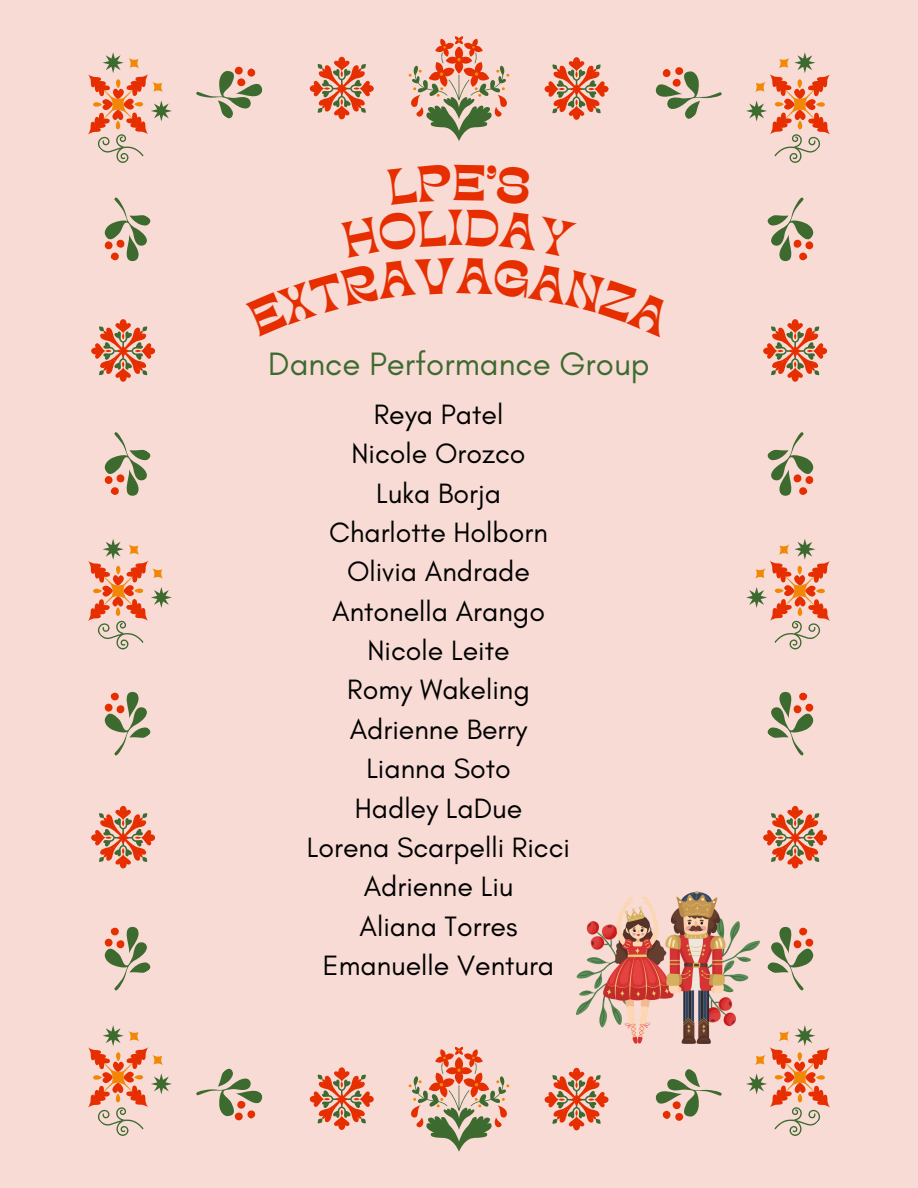
<style>
.page{position:relative;width:918px;height:1188px;background:#f7dbd4}
.page>*{position:absolute;margin:0;border:0;box-sizing:border-box;transform-origin:0 0}
.t1{font:35.25px "TANKINDRED Display";color:#e62e00}
.t2{font:33px "Glacial Indifference";color:#3c6a2f}
.t3{font:28.5px "Glacial Indifference";color:#000}
</style>
<div class="page">
<svg style="left:88px;top:52px;width:84px;height:111px"></svg>
<svg style="left:88px;top:539px;width:84px;height:111px"></svg>
<svg style="left:91px;top:319px;width:64px;height:63px"></svg>
<svg style="left:91px;top:806px;width:64px;height:63px"></svg>
<svg style="left:104px;top:197px;width:47px;height:65px"></svg>
<svg style="left:104px;top:432px;width:47px;height:64px"></svg>
<svg style="left:104px;top:926px;width:47px;height:65px"></svg>
<svg style="left:104px;top:691px;width:47px;height:65px"></svg>
<svg style="left:746px;top:52px;width:84px;height:111px"></svg>
<svg style="left:88px;top:1025px;width:84px;height:111px"></svg>
<svg style="left:746px;top:1025px;width:84px;height:111px"></svg>
<svg style="left:746px;top:539px;width:84px;height:111px"></svg>
<svg style="left:763px;top:319px;width:64px;height:63px"></svg>
<svg style="left:763px;top:806px;width:64px;height:63px"></svg>
<svg style="left:767px;top:197px;width:47px;height:65px"></svg>
<svg style="left:767px;top:432px;width:47px;height:64px"></svg>
<svg style="left:767px;top:926px;width:47px;height:65px"></svg>
<svg style="left:767px;top:691px;width:47px;height:65px"></svg>
<svg style="left:409px;top:36px;width:100px;height:105px"></svg>
<svg style="left:309px;top:57px;width:65px;height:63px"></svg>
<svg style="left:544px;top:57px;width:64px;height:63px"></svg>
<svg style="left:196px;top:66px;width:67px;height:53px"></svg>
<svg style="left:655px;top:67px;width:67px;height:52px"></svg>
<svg style="left:409px;top:1047px;width:100px;height:104px"></svg>
<svg style="left:309px;top:1067px;width:65px;height:63px"></svg>
<svg style="left:544px;top:1068px;width:64px;height:63px"></svg>
<svg style="left:196px;top:1068px;width:67px;height:53px"></svg>
<svg style="left:655px;top:1069px;width:67px;height:52px"></svg>
<img style="left:576px;top:892px;width:184px;height:152px">
<p class="t1" style="left:447px;top:207px;width:19px">I</p>
<p class="t2" style="left:268px;top:343px;width:383px">Dance Performance Group</p>
<p class="t3" style="left:374px;top:397px;width:131px">Reya Patel</p>
<p class="t3" style="left:351px;top:436px;width:176px">Nicole Orozco</p>
<p class="t3" style="left:376px;top:475px;width:126px">Luka Borja</p>
<p class="t3" style="left:329px;top:515px;width:220px">Charlotte Holborn</p>
<p class="t3" style="left:347px;top:554px;width:185px">Olivia Andrade</p>
<p class="t3" style="left:332px;top:594px;width:214px">Antonella Arango</p>
<p class="t3" style="left:367px;top:633px;width:144px">Nicole Leite</p>
<p class="t3" style="left:347px;top:672px;width:184px">Romy Wakeling</p>
<p class="t3" style="left:350px;top:712px;width:179px">Adrienne Berry</p>
<p class="t3" style="left:366px;top:751px;width:146px">Lianna Soto</p>
<p class="t3" style="left:355px;top:790px;width:169px">Hadley LaDue</p>
<p class="t3" style="left:307px;top:830px;width:265px">Lorena Scarpelli Ricci</p>
<p class="t3" style="left:364px;top:869px;width:151px">Adrienne Liu</p>
<p class="t3" style="left:360px;top:909px;width:159px">Aliana Torres</p>
<p class="t3" style="left:323px;top:948px;width:233px">Emanuelle Ventura</p>
</div>
